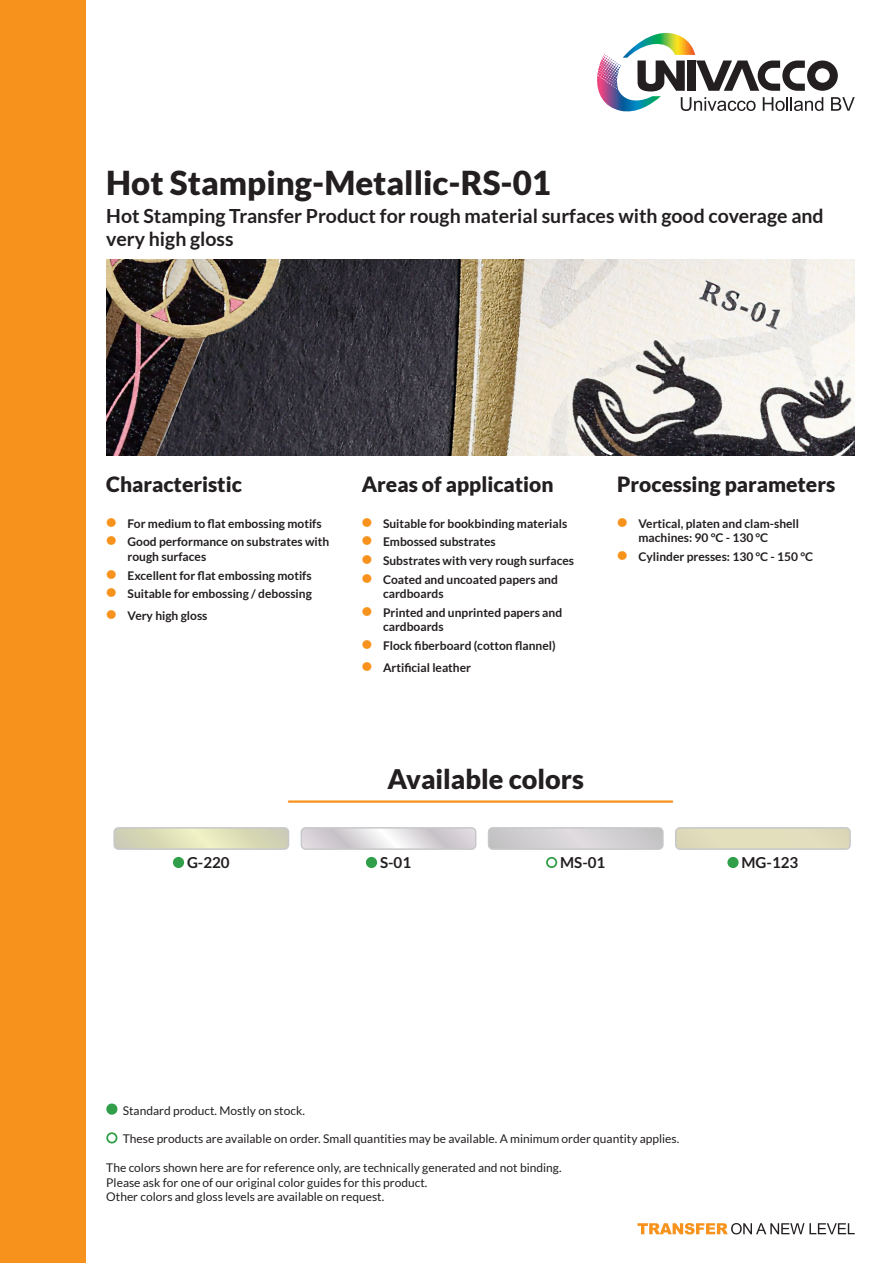
<style>
.page{position:relative;width:893px;height:1263px;background:#fff}
.page>*{position:absolute;margin:0;border:0;box-sizing:border-box;transform-origin:0 0}
.t1{font:900 33px "Lato";color:#231f20}
.t2{font:900 27px "Lato";color:#231f20}
.t3{font:900 21px "Lato";color:#231f20}
.t4{font:700 19.5px/23.4px "Lato";color:#231f20}
.t5{font:700 15.15px "Lato";color:#231f20}
.t6{font:700 12px/14.4px "Lato";color:#231f20}
.t7{font:12px "Lato";color:#231f20}
.s1{font-weight:900;font-size:18px;color:#f7931d}
</style>
<div class="page">
<svg style="left:637px;top:1223px;width:218px;height:11px"></svg>
<svg style="left:597px;top:33px;width:258px;height:79px"></svg>
<div style="left:0;top:0;width:85px;height:1263px;background:#f7931d"></div>
<img style="left:106px;top:259px;width:749px;height:196px">
<div style="left:107px;top:1104px;width:10px;height:10px;background:#319f49;border-radius:50%"></div>
<div style="left:106px;top:1103px;width:11px;height:12px;border:2px solid #319f49;border-radius:50%"></div>
<div style="left:106px;top:1132px;width:11px;height:11px;border:2px solid #319f49;border-radius:50%"></div>
<hr style="left:289px;top:800px;width:383px;height:3px;background:#f7931d">
<svg style="left:116px;top:830px;width:170px;height:17px;background:#dcddb8"></svg>
<div style="left:113px;top:827px;width:176px;height:23px;border:2px solid #c7c8ca;border-radius:4px"></div>
<div style="left:174px;top:858px;width:9px;height:9px;background:#319f49;border-radius:50%"></div>
<div style="left:173px;top:857px;width:11px;height:11px;border:2px solid #319f49;border-radius:50%"></div>
<svg style="left:304px;top:830px;width:169px;height:17px"></svg>
<div style="left:301px;top:827px;width:175px;height:23px;border:2px solid #c7c8ca;border-radius:4px"></div>
<div style="left:367px;top:858px;width:9px;height:9px;background:#319f49;border-radius:50%"></div>
<div style="left:366px;top:857px;width:11px;height:11px;border:2px solid #319f49;border-radius:50%"></div>
<svg style="left:491px;top:830px;width:170px;height:17px;background:#d1cfd1"></svg>
<div style="left:488px;top:827px;width:176px;height:23px;border:2px solid #c7c8ca;border-radius:4px"></div>
<div style="left:546px;top:857px;width:11px;height:11px;border:2px solid #319f49;border-radius:50%"></div>
<div style="left:678px;top:830px;width:170px;height:17px;background:#e3debd"></div>
<div style="left:675px;top:827px;width:176px;height:23px;border:2px solid #c7c8ca;border-radius:4px"></div>
<div style="left:728px;top:858px;width:10px;height:9px;background:#319f49;border-radius:50%"></div>
<div style="left:727px;top:857px;width:12px;height:11px;border:2px solid #319f49;border-radius:50%"></div>
<p class="t1" style="left:106px;top:163px;width:446px">Hot Stamping-Metallic-RS-01</p>
<p class="t4" style="left:106px;top:204px;width:719px">Hot Stamping Transfer Product for rough material surfaces with good coverage and very high gloss</p>
<p class="t3" style="left:106px;top:472px;width:137px">Characteristic</p>
<p class="t6" style="left:106px;top:516px;width:217px"><span class="s1">•</span> For medium to flat embossing motifs</p>
<p class="t6" style="left:128px;top:535px;width:203px;text-indent:-21px"><span class="s1">•</span> Good performance on substrates with rough surfaces</p>
<p class="t6" style="left:106px;top:568px;width:207px"><span class="s1">•</span> Excellent for flat embossing motifs</p>
<p class="t6" style="left:106px;top:586px;width:207px"><span class="s1">•</span> Suitable for embossing / debossing</p>
<p class="t6" style="left:106px;top:609px;width:103px"><span class="s1">•</span> Very high gloss</p>
<p class="t3" style="left:362px;top:472px;width:193px">Areas of application</p>
<p class="t6" style="left:362px;top:516px;width:207px"><span class="s1">•</span> Suitable for bookbinding materials</p>
<p class="t6" style="left:362px;top:535px;width:136px"><span class="s1">•</span> Embossed substrates</p>
<p class="t6" style="left:362px;top:553px;width:214px"><span class="s1">•</span> Substrates with very rough surfaces</p>
<p class="t6" style="left:383px;top:572px;width:176px;text-indent:-21px"><span class="s1">•</span> Coated and uncoated papers and cardboards</p>
<p class="t6" style="left:383px;top:605px;width:181px;text-indent:-21px"><span class="s1">•</span> Printed and unprinted papers and cardboards</p>
<p class="t6" style="left:362px;top:638px;width:195px"><span class="s1">•</span> Flock fiberboard (cotton flannel)</p>
<p class="t6" style="left:362px;top:660px;width:111px"><span class="s1">•</span> Artificial leather</p>
<p class="t3" style="left:617px;top:472px;width:220px">Processing parameters</p>
<p class="t6" style="left:638px;top:516px;width:162px;text-indent:-21px"><span class="s1">•</span> Vertical, platen and clam-shell machines: 90 °C - 130 °C</p>
<p class="t6" style="left:617px;top:549px;width:197px"><span class="s1">•</span> Cylinder presses: 130 °C - 150 °C</p>
<p class="t2" style="left:387px;top:764px;width:198px">Available colors</p>
<p class="t5" style="left:187px;top:854px;width:44px">G-220</p>
<p class="t5" style="left:380px;top:854px;width:33px">S-01</p>
<p class="t5" style="left:560px;top:854px;width:47px">MS-01</p>
<p class="t5" style="left:741px;top:854px;width:58px">MG-123</p>
<p class="t7" style="left:123px;top:1104px;width:184px">Standard product. Mostly on stock.</p>
<p class="t7" style="left:123px;top:1132px;width:558px">These products are available on order. Small quantities may be available. A minimum order quantity applies.</p>
<p class="t7" style="left:106px;top:1161px;width:457px">The colors shown here are for reference only, are technically generated and not binding.</p>
<p class="t7" style="left:106px;top:1176px;width:323px">Please ask for one of our original color guides for this product.</p>
<p class="t7" style="left:106px;top:1190px;width:279px">Other colors and gloss levels are available on request.</p>
</div>
